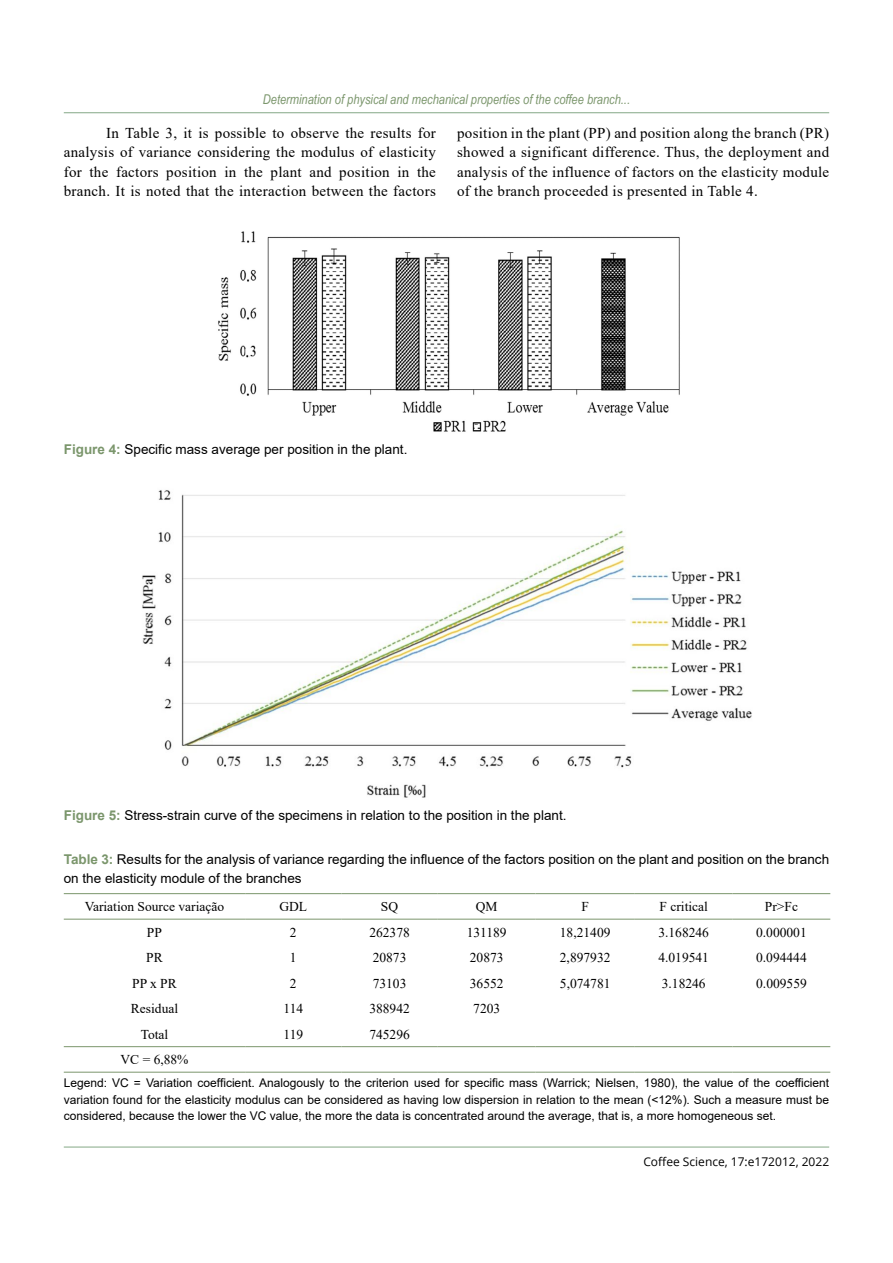
<style>
.page{position:relative;width:893px;height:1263px;background:#fff}
.page>*{position:absolute;margin:0;border:0;box-sizing:border-box;transform-origin:0 0}
.t1{font:15px/19.5px "Times New Roman";letter-spacing:.02em;color:#000;text-align:justify}
.t2{font:13.5px/19.5px "Arial";color:#000}
.t3{font:13.5px "Times New Roman";color:#000}
.t4{font:italic 13.5px "Arial Narrow";color:#7b966c}
.t5{font:12px/16.5px "Arial";color:#000;text-align:justify}
.t6{font:12px "Open Sans";color:#000}
.s1{font-weight:700;color:#7b966c}
</style>
<div class="page">
<hr style="left:64px;top:1147px;width:765px;height:1px;background:#84a886">
<hr style="left:64px;top:112px;width:765px;height:1px;background:#84a886">
<img style="left:218px;top:231px;width:462px;height:201px">
<img style="left:142px;top:490px;width:610px;height:308px">
<svg style="left:64px;top:894px;width:766px;height:25px"></svg>
<hr style="left:64px;top:1046px;width:181px;height:1px;background:#7b966c">
<hr style="left:245px;top:1046px;width:96px;height:1px;background:#7b966c">
<hr style="left:341px;top:1046px;width:97px;height:1px;background:#7b966c">
<hr style="left:438px;top:1046px;width:98px;height:1px;background:#7b966c">
<hr style="left:536px;top:1046px;width:99px;height:1px;background:#7b966c">
<hr style="left:635px;top:1046px;width:98px;height:1px;background:#7b966c">
<hr style="left:733px;top:1046px;width:97px;height:1px;background:#7b966c">
<hr style="left:64px;top:893px;width:181px;height:1px;background:#7b966c">
<hr style="left:245px;top:893px;width:96px;height:1px;background:#7b966c">
<hr style="left:341px;top:893px;width:97px;height:1px;background:#7b966c">
<hr style="left:438px;top:893px;width:98px;height:1px;background:#7b966c">
<hr style="left:536px;top:893px;width:99px;height:1px;background:#7b966c">
<hr style="left:635px;top:893px;width:98px;height:1px;background:#7b966c">
<hr style="left:733px;top:893px;width:97px;height:1px;background:#7b966c">
<hr style="left:64px;top:919px;width:181px;height:1px;background:#7b966c">
<hr style="left:245px;top:919px;width:96px;height:1px;background:#7b966c">
<hr style="left:341px;top:919px;width:97px;height:1px;background:#7b966c">
<hr style="left:438px;top:919px;width:98px;height:1px;background:#7b966c">
<hr style="left:536px;top:919px;width:99px;height:1px;background:#7b966c">
<hr style="left:635px;top:919px;width:98px;height:1px;background:#7b966c">
<hr style="left:733px;top:919px;width:97px;height:1px;background:#7b966c">
<hr style="left:64px;top:1072px;width:181px;height:1px;background:#7b966c">
<hr style="left:245px;top:1072px;width:96px;height:1px;background:#7b966c">
<hr style="left:341px;top:1072px;width:97px;height:1px;background:#7b966c">
<hr style="left:438px;top:1072px;width:98px;height:1px;background:#7b966c">
<hr style="left:536px;top:1072px;width:99px;height:1px;background:#7b966c">
<hr style="left:635px;top:1072px;width:98px;height:1px;background:#7b966c">
<hr style="left:733px;top:1072px;width:97px;height:1px;background:#7b966c">
<p class="t4" style="left:263px;top:90px;width:369px">Determination of physical and mechanical properties of the coffee branch...</p>
<p class="t1" style="left:64px;top:123px;width:374px;text-indent:43px">In Table 3, it is possible to observe the results for analysis of variance considering the modulus of elasticity for the factors position in the plant and position in the branch. It is noted that the interaction between the factors</p>
<p class="t1" style="left:457px;top:123px;width:374px">position in the plant (PP) and position along the branch (PR) showed a significant difference. Thus, the deployment and analysis of the influence of factors on the elasticity module of the branch proceeded is presented in Table 4.</p>
<p class="t2" style="left:64px;top:440px;width:345px"><span class="s1">Figure 4:</span> Specific mass average per position in the plant.</p>
<p class="t2" style="left:64px;top:805px;width:504px"><span class="s1">Figure 5:</span> Stress-strain curve of the specimens in relation to the position in the plant.</p>
<p class="t2" style="left:64px;top:849px;width:767px"><span class="s1">Table 3:</span> Results for the analysis of variance regarding the influence of the factors position on the plant and position on the branch on the elasticity module of the branches</p>
<p class="t3" style="left:85px;top:897px;width:141px">Variation Source variação</p>
<p class="t3" style="left:279px;top:897px;width:29px">GDL</p>
<p class="t3" style="left:381px;top:897px;width:19px">SQ</p>
<p class="t3" style="left:476px;top:897px;width:23px">QM</p>
<p class="t3" style="left:581px;top:897px;width:9px">F</p>
<p class="t3" style="left:659px;top:897px;width:50px">F critical</p>
<p class="t3" style="left:765px;top:897px;width:35px">Pr&gt;Fc</p>
<p class="t3" style="left:147px;top:922px;width:17px">PP</p>
<p class="t3" style="left:290px;top:922px;width:8px">2</p>
<p class="t3" style="left:369px;top:922px;width:42px">262378</p>
<p class="t3" style="left:467px;top:922px;width:41px">131189</p>
<p class="t3" style="left:560px;top:922px;width:52px">18,21409</p>
<p class="t3" style="left:658px;top:922px;width:52px">3.168246</p>
<p class="t3" style="left:756px;top:922px;width:52px">0.000001</p>
<p class="t3" style="left:146px;top:948px;width:18px">PR</p>
<p class="t3" style="left:290px;top:948px;width:8px">1</p>
<p class="t3" style="left:373px;top:948px;width:35px">20873</p>
<p class="t3" style="left:470px;top:948px;width:35px">20873</p>
<p class="t3" style="left:560px;top:948px;width:52px">2,897932</p>
<p class="t3" style="left:658px;top:948px;width:52px">4.019541</p>
<p class="t3" style="left:756px;top:948px;width:52px">0.094444</p>
<p class="t3" style="left:132px;top:973px;width:46px">PP x PR</p>
<p class="t3" style="left:290px;top:973px;width:8px">2</p>
<p class="t3" style="left:373px;top:973px;width:35px">73103</p>
<p class="t3" style="left:470px;top:973px;width:35px">36552</p>
<p class="t3" style="left:560px;top:973px;width:52px">5,074781</p>
<p class="t3" style="left:662px;top:973px;width:45px">3.18246</p>
<p class="t3" style="left:756px;top:973px;width:52px">0.009559</p>
<p class="t3" style="left:131px;top:999px;width:49px">Residual</p>
<p class="t3" style="left:283px;top:999px;width:21px">114</p>
<p class="t3" style="left:369px;top:999px;width:42px">388942</p>
<p class="t3" style="left:473px;top:999px;width:28px">7203</p>
<p class="t3" style="left:141px;top:1024px;width:29px">Total</p>
<p class="t3" style="left:283px;top:1024px;width:21px">119</p>
<p class="t3" style="left:369px;top:1024px;width:42px">745296</p>
<p class="t3" style="left:121px;top:1050px;width:69px">VC = 6,88%</p>
<p class="t5" style="left:64px;top:1075px;width:767px">Legend: VC = Variation coefficient. Analogously to the criterion used for specific mass (Warrick; Nielsen, 1980), the value of the coefficient variation found for the elasticity modulus can be considered as having low dispersion in relation to the mean (&lt;12%). Such a measure must be considered, because the lower the VC value, the more the data is concentrated around the average, that is, a more homogeneous set.</p>
<p class="t6" style="left:643px;top:1153px;width:187px">Coffee Science, 17:e172012, 2022</p>
</div>
